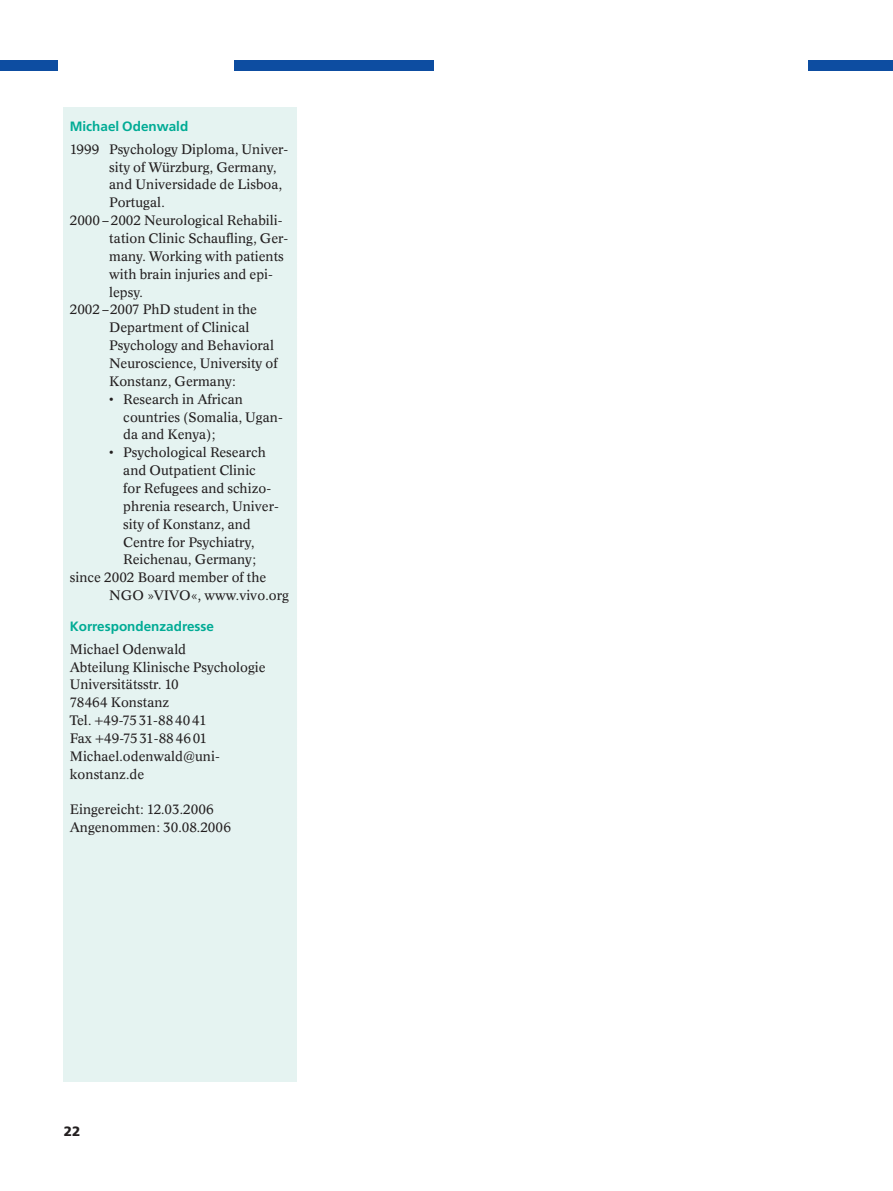
<style>
.page{position:relative;width:893px;height:1191px;background:#fff}
.page>*{position:absolute;margin:0;border:0;box-sizing:border-box;transform-origin:0 0}
.t1{font:13.5px/17.9px "Concorde BQ";color:#231f20}
.t2{font:700 13.5px/22.4px "Frutiger";color:#00ab95}
.t3{font:900 13.5px "Frutiger";color:#231f20}
.s1{font-family:"Frutiger";font-weight:700;color:#00ab95}
.s2{font-family:"Concorde BQ";font-weight:400;color:#231f20}
</style>
<div class="page">
<div style="left:0;top:61px;width:893px;height:10px;background:#0d4da1"></div>
<div style="left:64px;top:107px;width:233px;height:974px;background:#e5f3f1"></div>
<div style="left:434px;top:58px;width:374px;height:21px;background:#fff"></div>
<div style="left:59px;top:58px;width:175px;height:20px;background:#fff"></div>
<p class="t1" style="left:70px;top:117px;width:220px;line-height:22.4px"><span class="s1">Michael Odenwald<br></span>1999 Psychology Diploma, Univer-</p>
<p class="t1" style="left:109px;top:159px;width:169px">sity of Würzburg, Germany,</p>
<p class="t1" style="left:109px;top:177px;width:174px">and Universidade de Lisboa,</p>
<p class="t1" style="left:109px;top:195px;width:57px">Portugal.</p>
<p class="t1" style="left:70px;top:213px;width:214px">2000–2002 Neurological Rehabili-</p>
<p class="t1" style="left:109px;top:231px;width:181px">tation Clinic Schaufling, Ger-</p>
<p class="t1" style="left:109px;top:248px;width:176px">many. Working with patients</p>
<p class="t1" style="left:109px;top:266px;width:165px">with brain injuries and epi-</p>
<p class="t1" style="left:109px;top:284px;width:35px">lepsy.</p>
<p class="t1" style="left:70px;top:302px;width:189px">2002–2007 PhD student in the</p>
<p class="t1" style="left:109px;top:320px;width:142px">Department of Clinical</p>
<p class="t1" style="left:109px;top:338px;width:166px">Psychology and Behavioral</p>
<p class="t1" style="left:109px;top:356px;width:170px">Neuroscience, University of</p>
<p class="t1" style="left:109px;top:373px;width:128px">Konstanz, Germany:</p>
<p class="t1" style="left:123px;top:391px;width:161px;text-indent:-14px">• Research in African countries (Somalia, Ugan&shy;da and Kenya);</p>
<p class="t1" style="left:109px;top:445px;width:158px">• Psychological Research</p>
<p class="t1" style="left:123px;top:463px;width:134px">and Outpatient Clinic</p>
<p class="t1" style="left:123px;top:481px;width:149px">for Refugees and schizo-</p>
<p class="t1" style="left:123px;top:498px;width:157px">phrenia research, Univer-</p>
<p class="t1" style="left:123px;top:516px;width:129px">sity of Konstanz, and</p>
<p class="t1" style="left:123px;top:534px;width:133px">Centre for Psychiatry,</p>
<p class="t1" style="left:123px;top:552px;width:134px">Reichenau, Germany;</p>
<p class="t1" style="left:70px;top:570px;width:198px">since 2002 Board member of the</p>
<p class="t1" style="left:109px;top:588px;width:181px">NGO »VIVO«, www.vivo.org</p>
<p class="t2" style="left:70px;top:616px;width:146px">Korrespondenzadresse<br><span class="s2">Michael Odenwald</span></p>
<p class="t1" style="left:70px;top:659px;width:197px">Abteilung Klinische Psychologie<br>Universitätsstr. 10<br>78464 Konstanz<br>Tel. +49-7531-884041<br>Fax +49-7531-884601<br>Michael.odenwald@uni&shy;konstanz.de</p>
<p class="t1" style="left:70px;top:802px;width:163px">Eingereicht: 12.03.2006<br>Angenommen: 30.08.2006</p>
<p class="t3" style="left:64px;top:1125px;width:18px">22</p>
</div>
